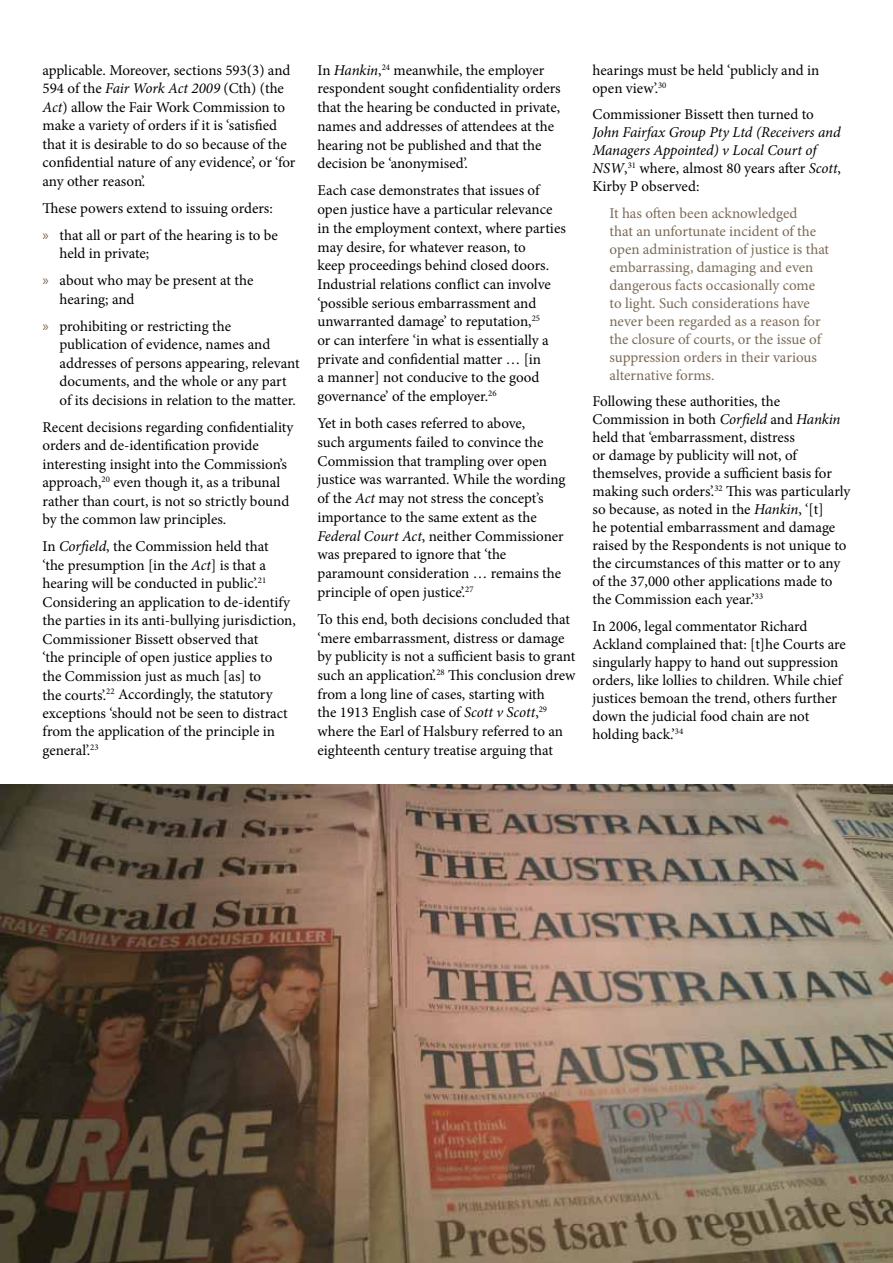
<style>
.page{position:relative;width:893px;height:1263px;background:#fff}
.page>*{position:absolute;margin:0;border:0;box-sizing:border-box;transform-origin:0 0}
.t1{font:15px/18.8px "Minion Pro";letter-spacing:-.005em;color:#000}
.t2{font:15px/18px "Minion Pro";letter-spacing:-.005em;color:#7c6a55}
.t3{font:italic 15px/18px "Minion Pro";letter-spacing:-.01em;color:#000}
.s1{font-style:italic}
.s2{font-family:"Myriad Pro";color:#7c6a55}
.s3{font-style:normal}
</style>
<div class="page">
<img style="left:0;top:785px;width:893px;height:478px">
<p class="t1" style="left:43px;top:61px;width:254px">applicable. Moreover, sections 593(3) and 594 of the <span class="s1">Fair Work Act 2009</span> (Cth) (the <span class="s1">Act</span>) allow the Fair Work Commission to make a variety of orders if it is ‘satisfied that it is desirable to do so because of the confidential nature of any evidence’, or ‘for any other reason’.</p>
<p class="t1" style="left:43px;top:195px;width:237px;line-height:27px">These powers extend to issuing orders: <span class="s2">»</span> that all or part of the hearing is to be</p>
<p class="t1" style="left:43px;top:240px;width:212px;line-height:27px;text-indent:17px">held in private;<br><span class="s2">»</span> about who may be present at the</p>
<p class="t1" style="left:43px;top:286px;width:190px;line-height:27px;text-indent:17px">hearing; and<br><span class="s2">»</span> prohibiting or restricting the</p>
<p class="t1" style="left:60px;top:335px;width:242px">publication of evidence, names and addresses of persons appearing, relevant documents, and the whole or any part of its decisions in relation to the matter.</p>
<p class="t1" style="left:43px;top:418px;width:252px">Recent decisions regarding confidentiality orders and de-identification provide interesting insight into the Commission’s approach,<sup>20</sup> even though it, as a tribunal rather than court, is not so strictly bound by the common law principles.</p>
<p class="t1" style="left:43px;top:537px;width:255px">In <span class="s1">Corfield</span>, the Commission held that<br>‘the presumption [in the <span class="s1">Act</span>] is that a hearing will be conducted in public’.<sup>21<br></sup>Considering an application to de-identify the parties in its anti-bullying jurisdiction, Commissioner Bissett observed that<br>‘the principle of open justice applies to<br>the Commission just as much [as] to<br>the courts’.<sup>22</sup> Accordingly, the statutory exceptions ‘should not be seen to distract from the application of the principle in general’.<sup>23</sup></p>
<p class="t1" style="left:317px;top:61px;width:245px">In <span class="s1">Hankin</span>,<sup>24</sup> meanwhile, the employer respondent sought confidentiality orders that the hearing be conducted in private, names and addresses of attendees at the hearing not be published and that the decision be ‘anonymised’.</p>
<p class="t1" style="left:317px;top:181px;width:250px">Each case demonstrates that issues of open justice have a particular relevance in the employment context, where parties may desire, for whatever reason, to<br>keep proceedings behind closed doors.<br>Industrial relations conflict can involve ‘possible serious embarrassment and unwarranted damage’ to reputation,<sup>25<br></sup>or can interfere ‘in what is essentially a private and confidential matter … [in<br>a manner] not conducive to the good governance’ of the employer.<sup>26</sup></p>
<p class="t1" style="left:317px;top:414px;width:249px">Yet in both cases referred to above,<br>such arguments failed to convince the Commission that trampling over open justice was warranted. While the wording of the <span class="s1">Act</span> may not stress the concept’s importance to the same extent as the <span class="s1">Federal Court Act</span>, neither Commissioner was prepared to ignore that ‘the paramount consideration … remains the principle of open justice’.<sup>27</sup></p>
<p class="t1" style="left:317px;top:610px;width:259px">To this end, both decisions concluded that ‘mere embarrassment, distress or damage by publicity is not a sufficient basis to grant such an application’.<sup>28</sup> This conclusion drew from a long line of cases, starting with<br>the 1913 English case of <span class="s1">Scott v Scott</span>,<sup>29 </sup>where the Earl of Halsbury referred to an eighteenth century treatise arguing that</p>
<p class="t1" style="left:592px;top:61px;width:228px;line-height:18px">hearings must be held ‘publicly and in open view’.<sup>30</sup></p>
<p class="t1" style="left:592px;top:105px;width:223px">Commissioner Bissett then turned to</p>
<p class="t3" style="left:592px;top:123px;width:250px">John Fairfax Group Pty Ltd (Receivers and Managers Appointed) v Local Court of NSW<span class="s3">,</span><sup>31</sup> <span class="s3">where, almost 80 years after</span> Scott<span class="s3">, Kirby P observed:</span></p>
<p class="t2" style="left:609px;top:204px;width:221px">It has often been acknowledged<br>that an unfortunate incident of the open administration of justice is that embarrassing, damaging and even dangerous facts occasionally come to light. Such considerations have never been regarded as a reason for the closure of courts, or the issue of suppression orders in their various alternative forms.</p>
<p class="t1" style="left:592px;top:392px;width:259px;line-height:18px">Following these authorities, the Commission in both <span class="s1">Corfield</span> and <span class="s1">Hankin </span>held that ‘embarrassment, distress<br>or damage by publicity will not, of themselves, provide a sufficient basis for making such orders’.<sup>32</sup> This was particularly so because, as noted in the <span class="s1">Hankin</span>, ‘[t]<br>he potential embarrassment and damage raised by the Respondents is not unique to the circumstances of this matter or to any of the 37,000 other applications made to the Commission each year.’<sup>33</sup></p>
<p class="t1" style="left:592px;top:617px;width:255px;line-height:18px">In 2006, legal commentator Richard Ackland complained that: [t]he Courts are singularly happy to hand out suppression orders, like lollies to children. While chief justices bemoan the trend, others further down the judicial food chain are not holding back.’<sup>34</sup></p>
</div>
